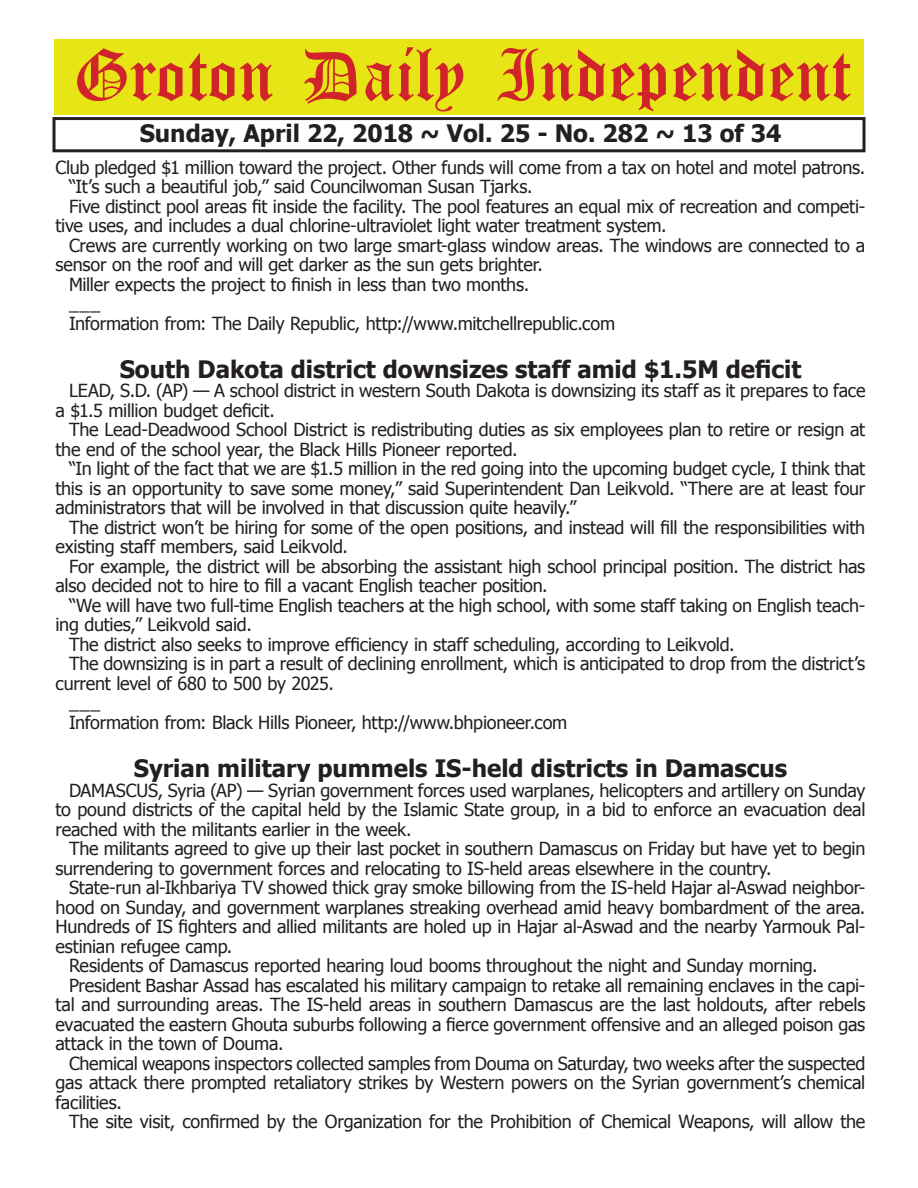
<style>
.page{position:relative;width:918px;height:1188px;background:#fff}
.page>*{position:absolute;margin:0;border:0;box-sizing:border-box;transform-origin:0 0}
.t1{font:54px "Old English Five";color:#d1232a}
.t2{font:700 24px "Tahoma";color:#231f20}
.t3{font:18px/19.5px "Tahoma";letter-spacing:-.01em;color:#231f20}
</style>
<div class="page">
<div style="left:52px;top:117px;width:814px;height:35px;border:3px solid #231f20"></div>
<div style="left:54px;top:40px;width:810px;height:75px;background:#e7e515"></div>
<h1 class="t1" style="left:73px;top:50px;width:779px">Groton Daily Independent</h1>
<h2 class="t2" style="left:140px;top:116px;width:643px">Sunday, April 22, 2018 ~ Vol. 25 - No. 282 ~ 13 of 34</h2>
<p class="t3" style="left:56px;top:156px;width:811px">Club pledged $1 million toward the project. Other funds will come from a tax on hotel and motel patrons.</p>
<p class="t3" style="left:69px;top:176px;width:465px">“It’s such a beautiful job,” said Councilwoman Susan Tjarks.</p>
<p class="t3" style="left:69px;top:195px;width:798px">Five distinct pool areas fit inside the facility. The pool features an equal mix of recreation and competi-</p>
<p class="t3" style="left:56px;top:215px;width:612px">tive uses, and includes a dual chlorine-ultraviolet light water treatment system.</p>
<p class="t3" style="left:69px;top:234px;width:798px">Crews are currently working on two large smart-glass window areas. The windows are connected to a</p>
<p class="t3" style="left:56px;top:254px;width:489px">sensor on the roof and will get darker as the sun gets brighter.</p>
<p class="t3" style="left:69px;top:273px;width:462px">Miller expects the project to finish in less than two months.</p>
<p class="t3" style="left:69px;top:293px;width:33px">___</p>
<p class="t3" style="left:69px;top:312px;width:548px">Information from: The Daily Republic, http://www.mitchellrepublic.com</p>
<h2 class="t2" style="left:120px;top:352px;width:683px">South Dakota district downsizes staff amid $1.5M deficit</h2>
<p class="t3" style="left:56px;top:380px;width:812px;text-indent:14px">LEAD, S.D. (AP) — A school district in western South Dakota is downsizing its staff as it prepares to face a $1.5 million budget deficit.</p>
<p class="t3" style="left:56px;top:419px;width:811px;text-indent:14px">The Lead-Deadwood School District is redistributing duties as six employees plan to retire or resign at the end of the school year, the Black Hills Pioneer reported.</p>
<p class="t3" style="left:56px;top:458px;width:811px;text-align:justify;text-indent:14px">“In light of the fact that we are $1.5 million in the red going into the upcoming budget cycle, I think that this is an opportunity to save some money,” said Superintendent Dan Leikvold. “There are at least four administrators that will be involved in that discussion quite heavily.”</p>
<p class="t3" style="left:56px;top:517px;width:811px;text-indent:14px">The district won’t be hiring for some of the open positions, and instead will fill the responsibilities with existing staff members, said Leikvold.</p>
<p class="t3" style="left:56px;top:556px;width:811px;text-indent:14px">For example, the district will be absorbing the assistant high school principal position. The district has also decided not to hire to fill a vacant English teacher position.</p>
<p class="t3" style="left:69px;top:595px;width:798px">“We will have two full-time English teachers at the high school, with some staff taking on English teach-</p>
<p class="t3" style="left:56px;top:614px;width:198px">ing duties,” Leikvold said.</p>
<p class="t3" style="left:69px;top:634px;width:667px">The district also seeks to improve efficiency in staff scheduling, according to Leikvold.</p>
<p class="t3" style="left:69px;top:653px;width:798px">The downsizing is in part a result of declining enrollment, which is anticipated to drop from the district’s</p>
<p class="t3" style="left:56px;top:673px;width:280px">current level of 680 to 500 by 2025.</p>
<p class="t3" style="left:69px;top:692px;width:33px">___</p>
<p class="t3" style="left:69px;top:712px;width:500px">Information from: Black Hills Pioneer, http://www.bhpioneer.com</p>
<h2 class="t2" style="left:134px;top:752px;width:655px">Syrian military pummels IS-held districts in Damascus</h2>
<p class="t3" style="left:56px;top:780px;width:811px;text-align:justify;text-indent:14px">DAMASCUS, Syria (AP) — Syrian government forces used warplanes, helicopters and artillery on Sunday to pound districts of the capital held by the Islamic State group, in a bid to enforce an evacuation deal reached with the militants earlier in the week.</p>
<p class="t3" style="left:56px;top:838px;width:811px;text-indent:14px">The militants agreed to give up their last pocket in southern Damascus on Friday but have yet to begin surrendering to government forces and relocating to IS-held areas elsewhere in the country.</p>
<p class="t3" style="left:69px;top:877px;width:798px">State-run al-Ikhbariya TV showed thick gray smoke billowing from the IS-held Hajar al-Aswad neighbor-</p>
<p class="t3" style="left:56px;top:897px;width:811px">hood on Sunday, and government warplanes streaking overhead amid heavy bombardment of the area.</p>
<p class="t3" style="left:56px;top:916px;width:812px">Hundreds of IS fighters and allied militants are holed up in Hajar al-Aswad and the nearby Yarmouk Pal-</p>
<p class="t3" style="left:56px;top:936px;width:178px">estinian refugee camp.</p>
<p class="t3" style="left:69px;top:955px;width:750px">Residents of Damascus reported hearing loud booms throughout the night and Sunday morning.</p>
<p class="t3" style="left:69px;top:975px;width:798px">President Bashar Assad has escalated his military campaign to retake all remaining enclaves in the capi-</p>
<p class="t3" style="left:56px;top:994px;width:811px">tal and surrounding areas. The IS-held areas in southern Damascus are the last holdouts, after rebels</p>
<p class="t3" style="left:56px;top:1014px;width:811px">evacuated the eastern Ghouta suburbs following a fierce government offensive and an alleged poison gas</p>
<p class="t3" style="left:56px;top:1033px;width:229px">attack in the town of Douma.</p>
<p class="t3" style="left:69px;top:1053px;width:798px">Chemical weapons inspectors collected samples from Douma on Saturday, two weeks after the suspected</p>
<p class="t3" style="left:56px;top:1072px;width:811px">gas attack there prompted retaliatory strikes by Western powers on the Syrian government’s chemical</p>
<p class="t3" style="left:56px;top:1091px;width:68px">facilities.</p>
<p class="t3" style="left:69px;top:1111px;width:798px">The site visit, confirmed by the Organization for the Prohibition of Chemical Weapons, will allow the</p>
</div>
